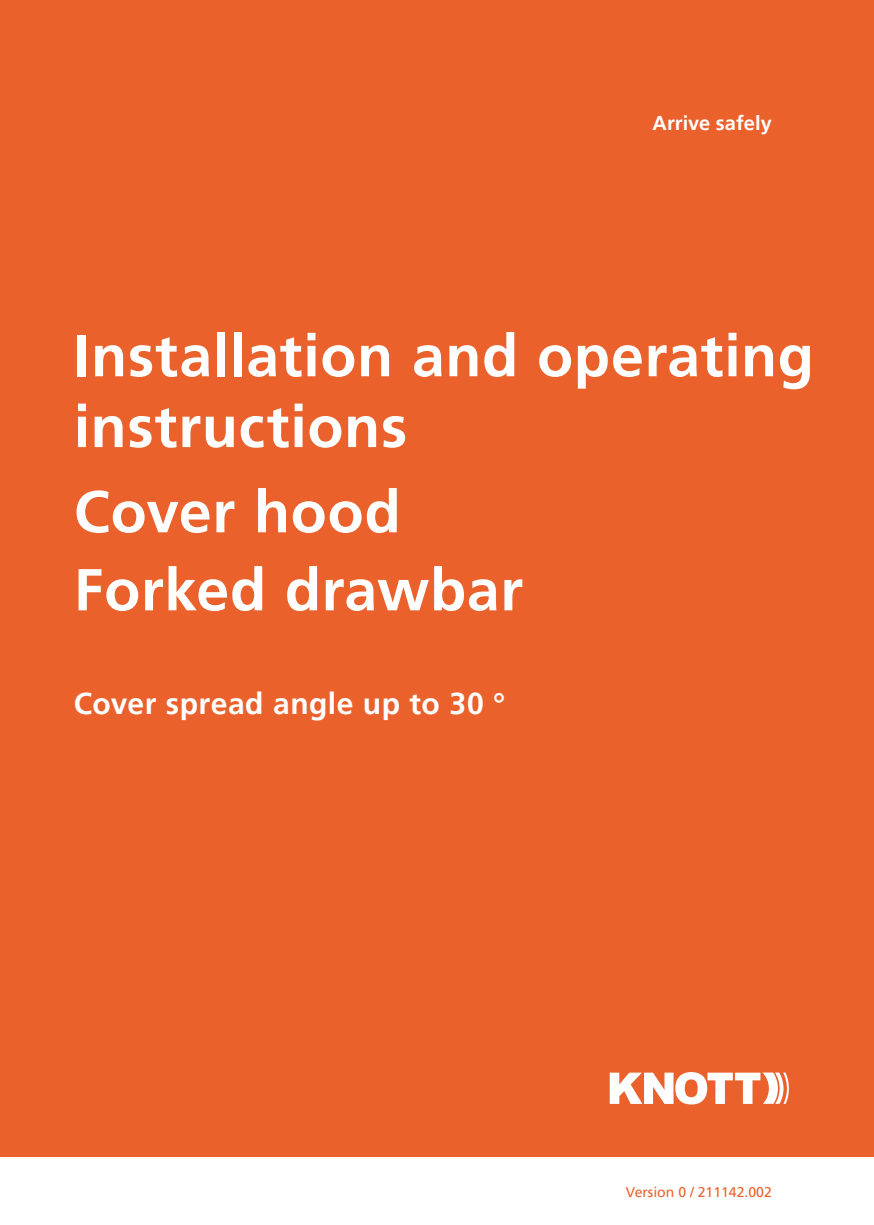
<style>
.page{position:relative;width:874px;height:1225px;background:#fff}
.page>*{position:absolute;margin:0;border:0;box-sizing:border-box;transform-origin:0 0}
.TITEL_-_Headline{font:700 59px/70.8px "Frutiger LT Pro";letter-spacing:.01em;color:#fff}
.Headlines_weiss{font:700 30px "Frutiger LT Pro";letter-spacing:.015em;color:#fff}
.Headlines_weiss-2{font:700 20px "Frutiger LT Pro";color:#fff}
.Fliestext_weiß{font:14px "Frutiger LT Pro";color:#eb612c}
</style>
<div class="page">
<div style="left:0;top:0;width:873px;height:1156px;background:#eb612c"></div>
<svg style="left:609px;top:1072px;width:179px;height:32px"></svg>
<p class="Headlines_weiss-2" style="left:652px;top:111px;width:121px">Arrive safely</p>
<p class="TITEL_-_Headline" style="left:74px;top:320px;width:741px">Installation and operating instructions</p>
<p class="TITEL_-_Headline" style="left:74px;top:476px;width:328px">Cover hood</p>
<p class="TITEL_-_Headline" style="left:74px;top:554px;width:450px">Forked drawbar</p>
<p class="Headlines_weiss" style="left:74px;top:686px;width:433px">Cover spread angle up to 30 °</p>
<p class="Fliestext_weiß" style="left:625px;top:1183px;width:147px">Version 0 / 211142.002</p>
</div>
